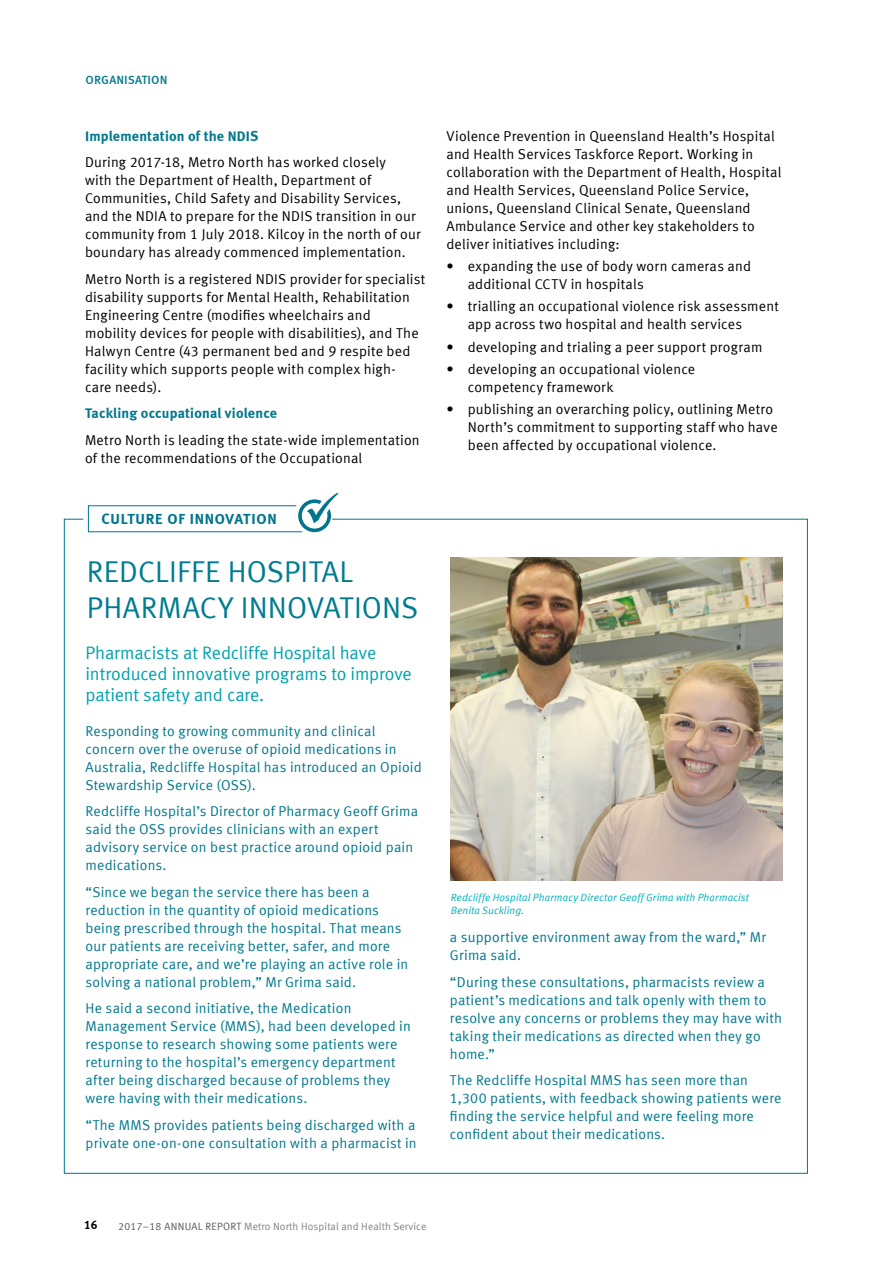
<style>
.page{position:relative;width:893px;height:1263px;background:#fff}
.page>*{position:absolute;margin:0;border:0;box-sizing:border-box;transform-origin:0 0}
.t1{font:30px/36px "Meta Normal LF";letter-spacing:.005em;color:#007c90}
.t2{font:18px/21px "Meta Normal LF";letter-spacing:-.005em;color:#00a2ae}
.t3{font:15px "Meta Bold LF";letter-spacing:.05em;color:#00758d}
.t4{font:14.25px/18px "Meta Normal LF";letter-spacing:.015em;color:#000}
.t5{font:14.25px/18px "Meta Normal LF";letter-spacing:.015em;color:#00788c}
.t6{font:14.25px "Meta Bold LF";letter-spacing:.01em;color:#00788c}
.t7{font:12px "Meta Medium LF Caps";letter-spacing:.01em;color:#00788c}
.t8{font:12px "Meta Bold LF Caps";color:#000}
.t9{font:italic 10.5px/13.5px "Meta Normal LF";letter-spacing:.015em;color:#00afbb}
.t10{font:10.5px "Meta Normal LF";letter-spacing:.01em;color:#808285}
.s1{color:#58595b}
</style>
<div class="page">
<svg style="left:64px;top:518px;width:744px;height:656px"></svg>
<img style="left:451px;top:557px;width:331px;height:323px">
<svg style="left:88px;top:493px;width:250px;height:39px"></svg>
<p class="t7" style="left:86px;top:73px;width:83px">ORGANISATION</p>
<p class="t6" style="left:85px;top:127px;width:175px">Implementation of the NDIS</p>
<p class="t4" style="left:85px;top:153px;width:337px">During 2017-18, Metro North has worked closely<br>with the Department of Health, Department of Communities, Child Safety and Disability Services, and the NDIA to prepare for the NDIS transition in our community from 1 July 2018. Kilcoy in the north of our boundary has already commenced implementation.</p>
<p class="t4" style="left:85px;top:270px;width:342px">Metro North is a registered NDIS provider for specialist disability supports for Mental Health, Rehabilitation Engineering Centre (modifies wheelchairs and mobility devices for people with disabilities), and The Halwyn Centre (43 permanent bed and 9 respite bed facility which supports people with complex high&shy;care needs).</p>
<p class="t6" style="left:85px;top:405px;width:194px">Tackling occupational violence</p>
<p class="t4" style="left:85px;top:431px;width:336px">Metro North is leading the state-wide implementation of the recommendations of the Occupational</p>
<p class="t3" style="left:101px;top:509px;width:177px">CULTURE OF INNOVATION</p>
<h1 class="t1" style="left:87px;top:553px;width:333px">REDCLIFFE HOSPITAL<br>PHARMACY INNOVATIONS</h1>
<p class="t2" style="left:86px;top:642px;width:328px">Pharmacists at Redcliffe Hospital have introduced innovative programs to improve patient safety and care.</p>
<p class="t5" style="left:86px;top:722px;width:338px">Responding to growing community and clinical concern over the overuse of opioid medications in Australia, Redcliffe Hospital has introduced an Opioid Stewardship Service (OSS).</p>
<p class="t5" style="left:86px;top:802px;width:334px">Redcliffe Hospital’s Director of Pharmacy Geoff Grima said the OSS provides clinicians with an expert advisory service on best practice around opioid pain medications.</p>
<p class="t5" style="left:86px;top:883px;width:324px">“Since we began the service there has been a reduction in the quantity of opioid medications being prescribed through the hospital. That means our patients are receiving better, safer, and more appropriate care, and we’re playing an active role in solving a national problem,” Mr Grima said.</p>
<p class="t5" style="left:86px;top:999px;width:327px">He said a second initiative, the Medication Management Service (MMS), had been developed in response to research showing some patients were returning to the hospital’s emergency department after being discharged because of problems they were having with their medications.</p>
<p class="t5" style="left:86px;top:1116px;width:333px">“The MMS provides patients being discharged with a private one-on-one consultation with a pharmacist in</p>
<p class="t4" style="left:446px;top:127px;width:336px">Violence Prevention in Queensland Health’s Hospital and Health Services Taskforce Report. Working in collaboration with the Department of Health, Hospital and Health Services, Queensland Police Service, unions, Queensland Clinical Senate, Queensland Ambulance Service and other key stakeholders to deliver initiatives including:</p>
<p class="t4" style="left:468px;top:257px;width:285px;text-indent:-21px">• expanding the use of body worn cameras and additional CCTV in hospitals</p>
<p class="t4" style="left:468px;top:297px;width:312px;text-indent:-21px">• trialling an occupational violence risk assessment app across two hospital and health services</p>
<p class="t4" style="left:446px;top:337px;width:317px">• developing and trialing a peer support program</p>
<p class="t4" style="left:468px;top:360px;width:229px;text-indent:-21px">• developing an occupational violence competency framework</p>
<p class="t4" style="left:468px;top:400px;width:311px;text-indent:-21px">• publishing an overarching policy, outlining Metro<br>North’s commitment to supporting staff who have been affected by occupational violence.</p>
<p class="t9" style="left:451px;top:890px;width:300px">Redcliffe Hospital Pharmacy Director Geoff Grima with Pharmacist<br>Benita Suckling.</p>
<p class="t5" style="left:450px;top:928px;width:318px">a supportive environment away from the ward,” Mr<br>Grima said.</p>
<p class="t5" style="left:450px;top:973px;width:334px">“During these consultations, pharmacists review a patient’s medications and talk openly with them to resolve any concerns or problems they may have with taking their medications as directed when they go home.”</p>
<p class="t5" style="left:450px;top:1071px;width:333px">The Redcliffe Hospital MMS has seen more than 1,300 patients, with feedback showing patients were finding the service helpful and were feeling more confident about their medications.</p>
<p class="t8" style="left:84px;top:1218px;width:15px">16</p>
<p class="t10" style="left:118px;top:1220px;width:310px"><span class="s1">2017–18 ANNUAL REPORT</span> Metro North Hospital and Health Service</p>
</div>
